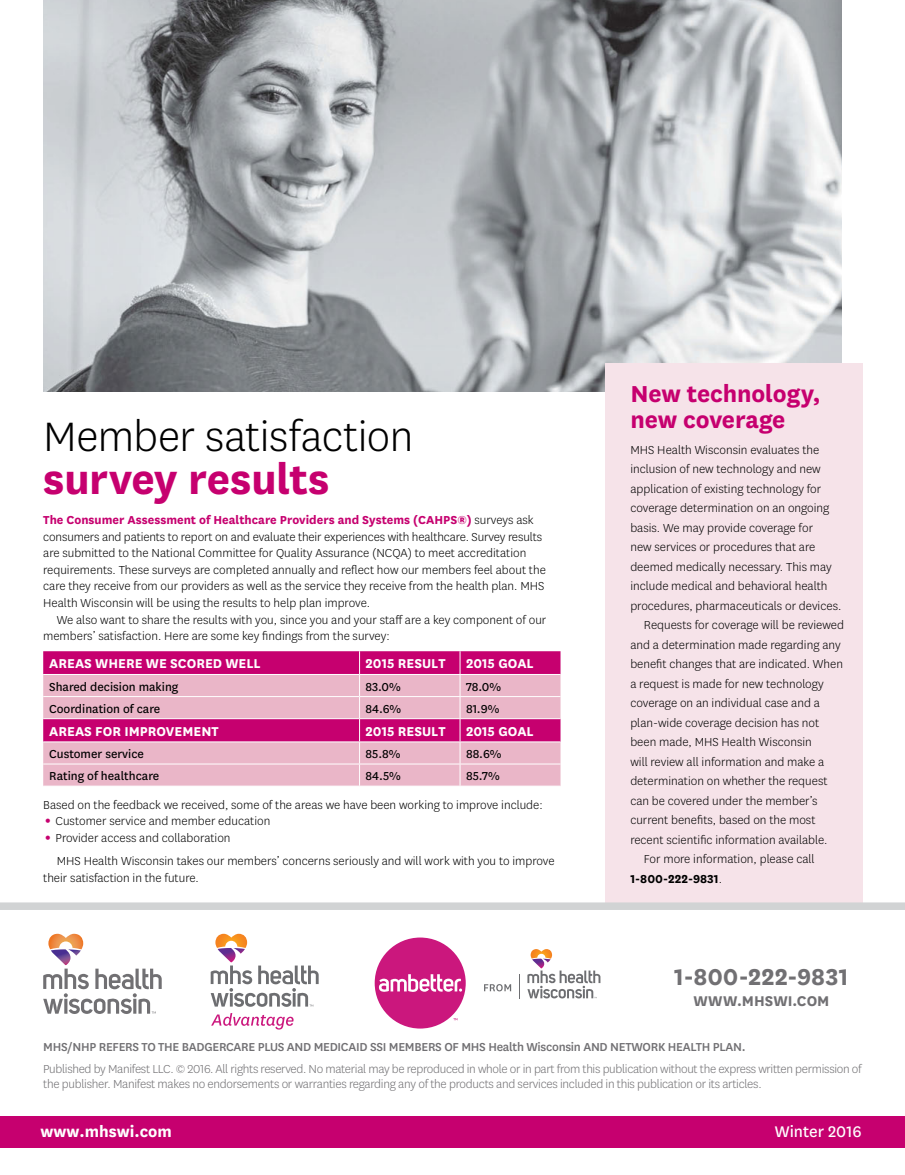
<style>
.page{position:relative;width:905px;height:1175px;background:#fff}
.page>*{position:absolute;margin:0;border:0;box-sizing:border-box;transform-origin:0 0}
.t1{font:300 48px "Centene Sans";letter-spacing:-.01em;color:#000}
.t2{font:700 48px "Centene Sans";letter-spacing:-.005em;color:#c6006f}
.t3{font:700 27px/25.5px "Centene Sans";letter-spacing:-.005em;color:#c6006f}
.t4{font:700 26.85px "Centene Sans";letter-spacing:.005em;color:#717073}
.t5{font:700 18px "Centene Sans";color:#fff}
.t6{font:18px "Centene Sans";color:#fff}
.t7{font:700 16.5px "Centene Sans";color:#717073}
.t8{font:700 15px "Centene Sans";color:#fff}
.t9{font:300 13.5px/16.5px "Centene Sans";color:#000}
.t10{font:300 13.5px/15px "Centene Sans";letter-spacing:-.025em;color:#717073}
.t11{font:13.5px "Centene Sans";color:#000}
.t12{font:500 13.5px "Centene Sans";letter-spacing:-.02em;color:#717073}
.t13{font:700 13.5px "Centene Sans";color:#000}
.s1{font-weight:700;color:#c6006f}
.s2{font-weight:300}
</style>
<div class="page">
<div style="left:0;top:1116px;width:904px;height:31px;background:#c6006f"></div>
<svg style="left:211px;top:933px;width:107px;height:96px"></svg>
<img style="left:43px;top:0;width:798px;height:392px">
<div style="left:605px;top:363px;width:258px;height:543px;background:#f6e3e9"></div>
<div style="left:0;top:902px;width:904px;height:8px;background:#d1d3d4"></div>
<svg style="left:43px;top:933px;width:119px;height:81px"></svg>
<svg style="left:484px;top:984px;width:27px;height:7px"></svg>
<svg style="left:519px;top:974px;width:1px;height:24px"></svg>
<div style="left:374px;top:937px;width:91px;height:91px;background:#cb177d;border-radius:50%"></div>
<svg style="left:379px;top:974px;width:83px;height:18px"></svg>
<svg style="left:527px;top:949px;width:73px;height:50px"></svg>
<svg style="left:43px;top:651px;width:517px;height:134px;background:#de7bac"></svg>
<hr style="left:460px;top:674px;width:100px;height:1px;background:#fff">
<hr style="left:460px;top:696px;width:100px;height:1px;background:#fff">
<hr style="left:460px;top:718px;width:100px;height:1px;background:#fff">
<hr style="left:460px;top:741px;width:100px;height:1px;background:#fff">
<hr style="left:460px;top:763px;width:100px;height:1px;background:#fff">
<h1 class="t1" style="left:43px;top:406px;width:371px">Member satisfaction</h1>
<h1 class="t2" style="left:43px;top:446px;width:288px">survey results</h1>
<p class="t9" style="left:43px;top:511px;width:504px"><span class="s1">The Consumer Assessment of Healthcare Providers and Systems (CAHPS®)</span> surveys ask consumers and patients to report on and evaluate their experiences with healthcare. Survey results are submitted to the National Committee for Quality Assurance (NCQA) to meet accreditation requirements. These surveys are completed annually and reflect how our members feel about the care they receive from our providers as well as the service they receive from the health plan. MHS Health Wisconsin will be using the results to help plan improve.</p>
<p class="t9" style="left:43px;top:610px;width:504px;text-indent:14px">We also want to share the results with you, since you and your staff are a key component of our members’ satisfaction. Here are some key findings from the survey:</p>
<p class="t8" style="left:49px;top:653px;width:205px">Areas wh ere we scored well</p>
<p class="t8" style="left:365px;top:653px;width:81px">2015 Result</p>
<p class="t8" style="left:466px;top:653px;width:61px">2015 Goal</p>
<p class="t11" style="left:49px;top:677px;width:131px">Shared decision making</p>
<p class="t11" style="left:365px;top:677px;width:37px">83.0%</p>
<p class="t11" style="left:466px;top:677px;width:37px">78.0%</p>
<p class="t11" style="left:49px;top:699px;width:113px">Coordination of care</p>
<p class="t11" style="left:365px;top:699px;width:37px">84.6%</p>
<p class="t11" style="left:466px;top:699px;width:35px">81.9%</p>
<p class="t8" style="left:49px;top:720px;width:90px">Areas for Impr</p>
<p class="t8" style="left:156px;top:720px;width:64px">ovement</p>
<p class="t8" style="left:365px;top:720px;width:81px">2015 Result</p>
<p class="t8" style="left:466px;top:720px;width:61px">2015 Goal</p>
<p class="t11" style="left:49px;top:745px;width:96px">Customer service</p>
<p class="t11" style="left:365px;top:745px;width:36px">85.8%</p>
<p class="t11" style="left:466px;top:745px;width:37px">88.6%</p>
<p class="t11" style="left:49px;top:767px;width:112px">Rating of healthcare</p>
<p class="t11" style="left:365px;top:767px;width:37px">84.5%</p>
<p class="t11" style="left:466px;top:767px;width:35px">85.7%</p>
<p class="t9" style="left:56px;top:796px;width:488px;text-indent:-12px">Based on the feedback we received, some of the areas we have been working to improve include:<br>Customer service and member education<br>Provider access and collaboration</p>
<p class="t9" style="left:43px;top:852px;width:513px;text-indent:14px">MHS Health Wisconsin takes our members’ concerns seriously and will work with you to improve their satisfaction in the future.</p>
<h2 class="t3" style="left:630px;top:379px;width:192px">New technology, new coverage</h2>
<p class="t9" style="left:630px;top:441px;width:190px">MHS Health Wisconsin evaluates the</p>
<p class="t9" style="left:630px;top:460px;width:192px">inclusion of new technology and new</p>
<p class="t9" style="left:630px;top:480px;width:192px">application of existing technology for</p>
<p class="t9" style="left:630px;top:499px;width:201px">coverage determination on an ongoing</p>
<p class="t9" style="left:630px;top:519px;width:184px">basis. We may provide coverage for</p>
<p class="t9" style="left:630px;top:538px;width:186px">new services or procedures that are</p>
<p class="t9" style="left:630px;top:558px;width:203px">deemed medically necessary. This may</p>
<p class="t9" style="left:630px;top:577px;width:199px">include medical and behavioral health</p>
<p class="t9" style="left:630px;top:597px;width:212px">procedures, pharmaceuticals or devices.</p>
<p class="t9" style="left:644px;top:616px;width:202px">Requests for coverage will be reviewed</p>
<p class="t9" style="left:630px;top:636px;width:212px">and a determination made regarding any</p>
<p class="t9" style="left:630px;top:655px;width:214px">benefit changes that are indicated. When</p>
<p class="t9" style="left:630px;top:675px;width:195px">a request is made for new technology</p>
<p class="t9" style="left:630px;top:694px;width:191px">coverage on an individual case and a</p>
<p class="t9" style="left:630px;top:714px;width:190px">plan-wide coverage decision has not</p>
<p class="t9" style="left:630px;top:733px;width:183px">been made, MHS Health Wisconsin</p>
<p class="t9" style="left:630px;top:753px;width:195px">will review all information and make a</p>
<p class="t9" style="left:630px;top:772px;width:199px">determination on whether the request</p>
<p class="t9" style="left:630px;top:792px;width:189px">can be covered under the member’s</p>
<p class="t9" style="left:630px;top:811px;width:187px">current benefits, based on the most</p>
<p class="t9" style="left:630px;top:831px;width:199px">recent scientific information available.</p>
<p class="t9" style="left:644px;top:850px;width:172px">For more information, please call</p>
<p class="t13" style="left:630px;top:869px;width:93px">1-800-222-9831<span class="s2">.</span></p>
<h3 class="t4" style="left:674px;top:957px;width:176px">1-800-222-9831</h3>
<p class="t7" style="left:693px;top:989px;width:16px">www</p>
<p class="t7" style="left:737px;top:989px;width:91px">.MHSWI.com</p>
<p class="t12" style="left:43px;top:1037px;width:704px">MHS/NHP REFERS TO THE BADGERCARE PLUS AND MEDICAID SSI MEMBERS OF MHS Health Wisconsin AND NETWORK HEALTH PLAN.</p>
<p class="t10" style="left:43px;top:1060px;width:820px">Published by Manifest LLC. © 2016. All rights reserved. No material may be reproduced in whole or in part from this publication without the express written permission of the publisher. Manifest makes no endorsements or warranties regarding any of the products and services included in this publication or its articles.</p>
<h3 class="t5" style="left:40px;top:1119px;width:133px">www.mhswi.com</h3>
<h3 class="t6" style="left:774px;top:1119px;width:88px">Winter 2016</h3>
</div>
